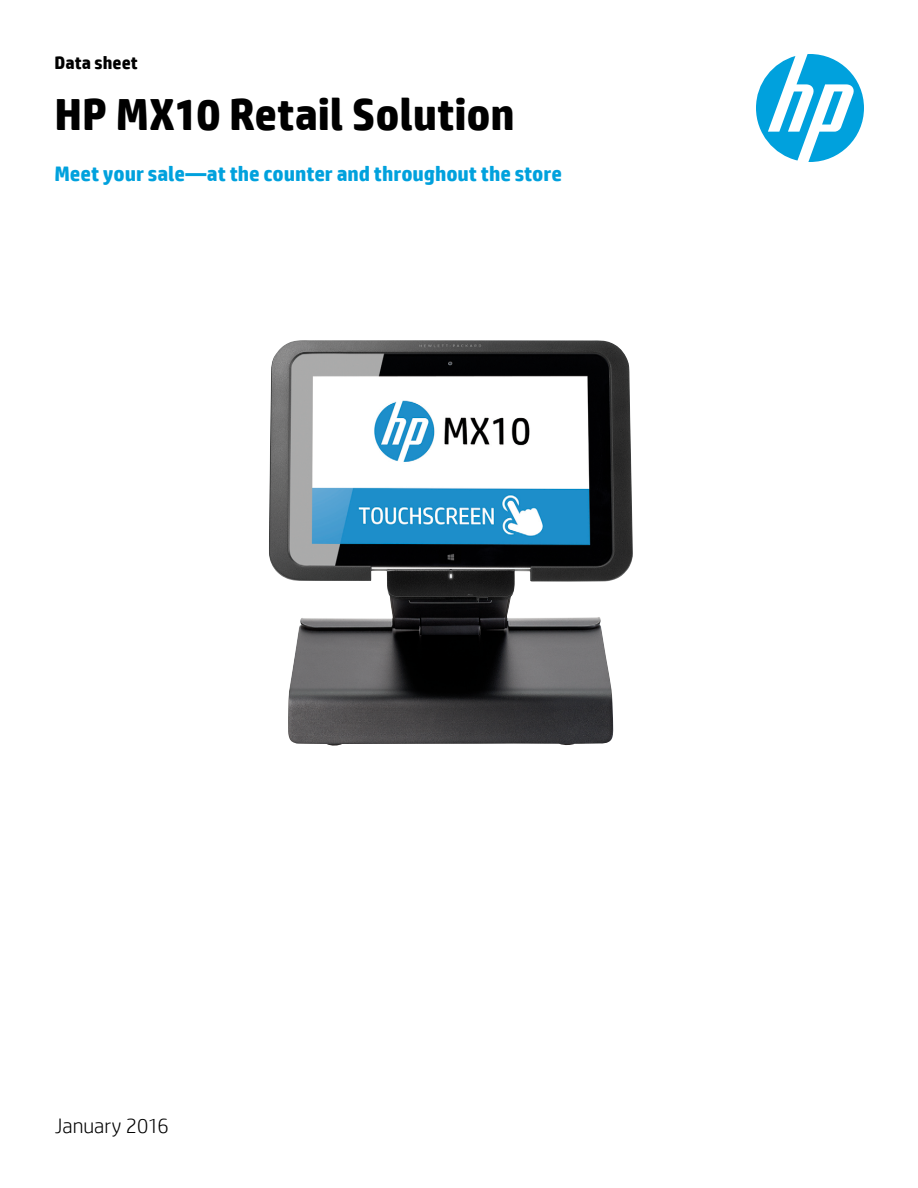
<style>
.page{position:relative;width:918px;height:1188px;background:#fff}
.page>*{position:absolute;margin:0;border:0;box-sizing:border-box;transform-origin:0 0}
.t1{font:700 45px "HP Simplified";letter-spacing:-.005em;color:#000}
.t2{font:700 21px "HP Simplified";letter-spacing:-.005em;color:#00a1dd}
.t3{font:300 21px "HP Simplified";color:#000}
.t4{font:700 18px "HP Simplified";color:#000}
</style>
<div class="page">
<svg style="left:756px;top:54px;width:108px;height:108px"></svg>
<img style="left:269px;top:340px;width:364px;height:406px">
<p class="t4" style="left:54px;top:52px;width:85px">Data sheet</p>
<h1 class="t1" style="left:54px;top:88px;width:462px">HP MX10 Retail Solution</h1>
<p class="t2" style="left:54px;top:161px;width:509px">Meet your sale—at the counter and throughout the store</p>
<p class="t3" style="left:55px;top:1113px;width:115px">January 2016</p>
</div>
